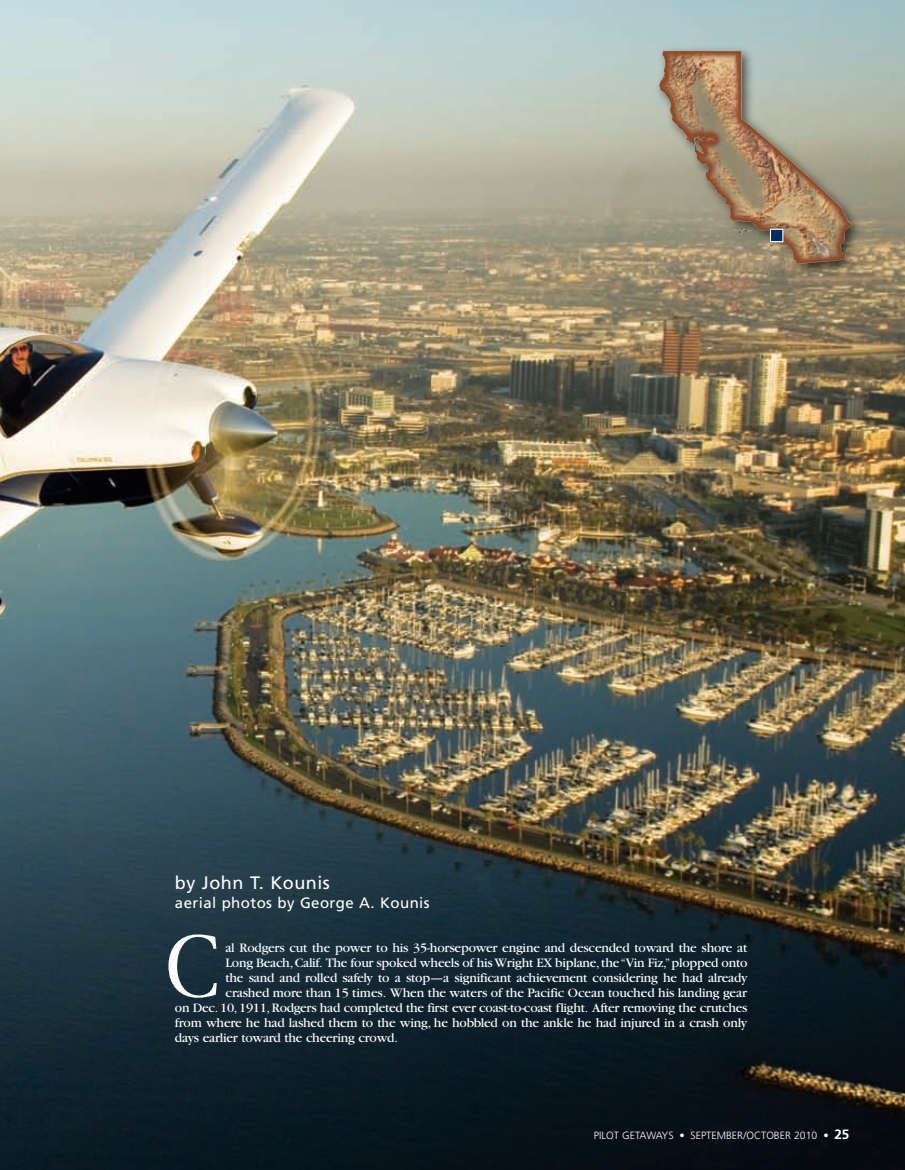
<style>
.page{position:relative;width:905px;height:1170px;background:#fff}
.page>*{position:absolute;margin:0;border:0;box-sizing:border-box;transform-origin:0 0}
.t1{font:78.75px "New York";color:#fff}
.t2{font:18px "Frutiger";letter-spacing:.03em;color:#fff}
.t3{font:15px "Frutiger";letter-spacing:.03em;color:#fff}
.t4{font:13.5px "Garamond";letter-spacing:-.015em;color:#fff}
.t5{font:300 10.5px "Frutiger";color:#fff}
.s1{font-weight:700}
.s2{font-weight:700;font-size:13.5px}
</style>
<div class="page">
<img style="left:0;top:0;width:904px;height:1169px">
<img style="left:0;top:61px;width:78px;height:282px">
<img style="left:642px;top:37px;width:229px;height:247px">
<img style="left:659px;top:51px;width:193px;height:213px">
<div style="left:771px;top:230px;width:11px;height:11px;background:#002e5e"></div>
<div style="left:770px;top:229px;width:13px;height:13px;border:1px solid #fff"></div>
<h2 class="t2" style="left:175px;top:875px;width:156px">by John T. Kounis</h2>
<p class="t3" style="left:175px;top:896px;width:256px">aerial photos by George A. Kounis</p>
<h1 class="t1" style="left:165px;top:922px;width:57px">C</h1>
<p class="t4" style="left:225px;top:943px;width:523px">al Rodgers cut the power to his 35-horsepower engine and descended toward the shore at</p>
<p class="t4" style="left:225px;top:958px;width:523px">Long Beach, Calif. The four spoked wheels of his Wright EX biplane, the “Vin Fiz,” plopped onto</p>
<p class="t4" style="left:225px;top:973px;width:523px">the sand and rolled safely to a stop—a significant achievement considering he had already</p>
<p class="t4" style="left:225px;top:988px;width:523px">crashed more than 15 times. When the waters of the Pacific Ocean touched his landing gear</p>
<p class="t4" style="left:175px;top:1003px;width:574px">on Dec. 10, 1911, Rodgers had completed the first ever coast-to-coast flight. After removing the crutches</p>
<p class="t4" style="left:175px;top:1018px;width:574px">from where he had lashed them to the wing, he hobbled on the ankle he had injured in a crash only</p>
<p class="t4" style="left:175px;top:1033px;width:224px">days earlier toward the cheering crowd.</p>
<p class="t5" style="left:594px;top:1130px;width:257px">PILOT GETAWAYS • SEPTEMBER/OCTOBER 2010 <span class="s1">•</span> <span class="s2">25</span></p>
</div>
